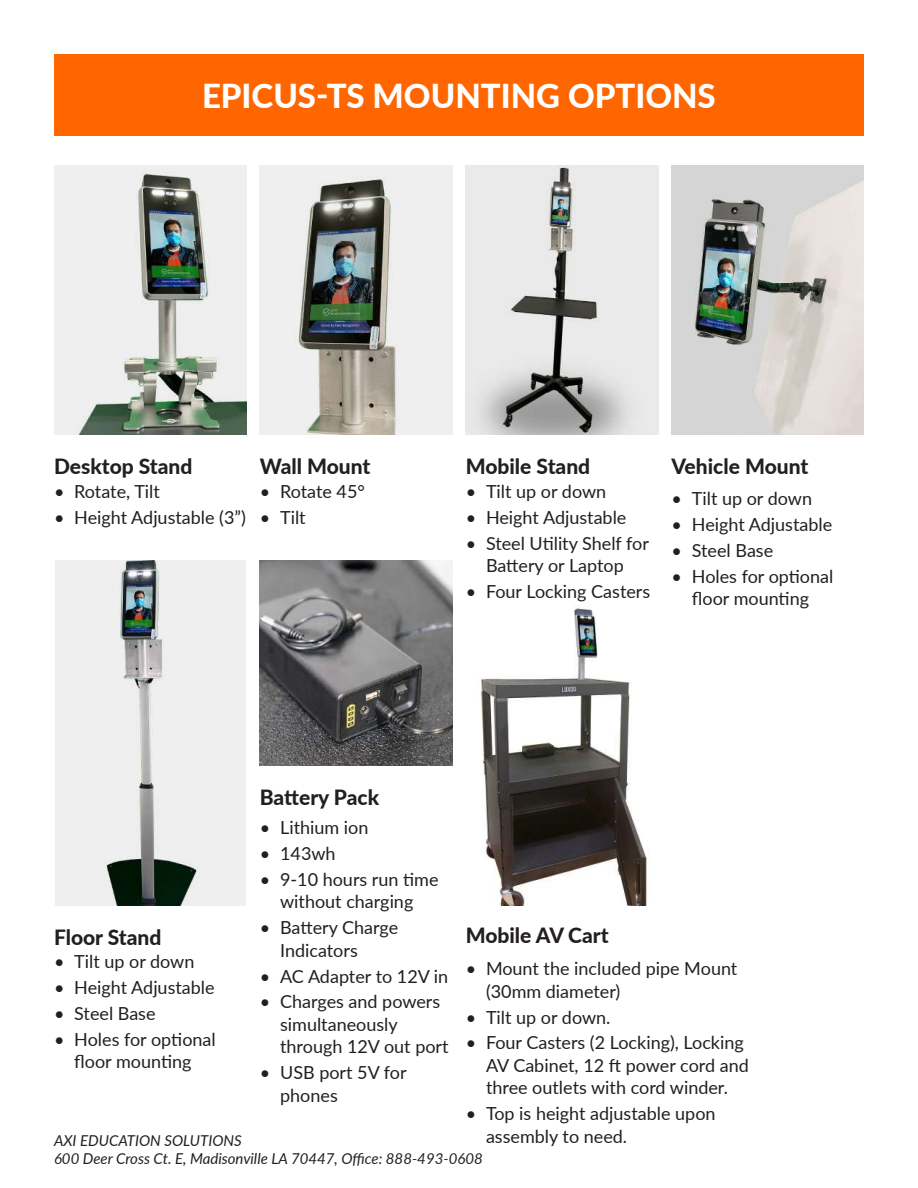
<style>
.page{position:relative;width:918px;height:1188px;background:#fff}
.page>*{position:absolute;margin:0;border:0;box-sizing:border-box;transform-origin:0 0}
.t1{font:800 33px "Lato";color:#fff}
.t2{font:800 21px "Lato";color:#231f20}
.t3{font:18px/22.5px "Lato";color:#231f20}
.t4{font:italic 15px/18px "Lato";color:#231f20}
</style>
<div class="page">
<div style="left:54px;top:54px;width:810px;height:82px;background:#f60"></div>
<img style="left:54px;top:166px;width:192px;height:268px">
<img style="left:260px;top:166px;width:192px;height:268px">
<img style="left:466px;top:166px;width:192px;height:268px">
<img style="left:672px;top:166px;width:192px;height:268px">
<img style="left:55px;top:561px;width:190px;height:344px">
<img style="left:260px;top:561px;width:192px;height:204px">
<img style="left:480px;top:608px;width:169px;height:297px">
<h1 class="t1" style="left:202px;top:71px;width:515px">EPICUS-TS MOUNTING OPTIONS</h1>
<p class="t2" style="left:54px;top:450px;width:140px">Desktop Stand</p>
<p class="t2" style="left:672px;top:450px;width:138px">Vehicle Mount</p>
<p class="t2" style="left:260px;top:450px;width:112px">Wall Mount</p>
<p class="t2" style="left:466px;top:450px;width:126px">Mobile Stand</p>
<p class="t3" style="left:54px;top:479px;width:107px">• Rotate, Tilt</p>
<p class="t3" style="left:54px;top:505px;width:193px">• Height Adjustable (3”)</p>
<p class="t3" style="left:260px;top:479px;width:107px">• Rotate 45°</p>
<p class="t3" style="left:260px;top:505px;width:47px">• Tilt</p>
<p class="t2" style="left:260px;top:782px;width:121px">Battery Pack</p>
<p class="t3" style="left:466px;top:479px;width:142px">• Tilt up or down</p>
<p class="t3" style="left:466px;top:505px;width:162px">• Height Adjustable</p>
<p class="t3" style="left:466px;top:531px;width:185px;text-align:center">• Steel Utility Shelf for<br>Battery or Laptop</p>
<p class="t3" style="left:466px;top:579px;width:186px">• Four Locking Casters</p>
<p class="t3" style="left:672px;top:487px;width:142px">• Tilt up or down</p>
<p class="t3" style="left:672px;top:512px;width:162px">• Height Adjustable</p>
<p class="t3" style="left:672px;top:538px;width:103px">• Steel Base</p>
<p class="t3" style="left:672px;top:564px;width:163px;text-align:center">• Holes for optional floor mounting</p>
<p class="t3" style="left:260px;top:815px;width:110px">• Lithium ion</p>
<p class="t3" style="left:260px;top:841px;width:77px">• 143wh</p>
<p class="t3" style="left:260px;top:867px;width:180px;text-align:center">• 9-10 hours run time without charging</p>
<p class="t3" style="left:280px;top:916px;width:120px;text-indent:-20px">• Battery Charge<br>Indicators</p>
<p class="t3" style="left:260px;top:964px;width:190px">• AC Adapter to 12V in</p>
<p class="t3" style="left:280px;top:990px;width:170px;text-indent:-20px">• Charges and powers simultaneously through 12V out port</p>
<p class="t3" style="left:280px;top:1061px;width:128px;text-indent:-20px">• USB port 5V for phones</p>
<p class="t2" style="left:466px;top:920px;width:144px">Mobile AV Cart</p>
<p class="t2" style="left:54px;top:921px;width:109px">Floor Stand</p>
<p class="t3" style="left:54px;top:950px;width:142px">• Tilt up or down</p>
<p class="t3" style="left:54px;top:976px;width:162px">• Height Adjustable</p>
<p class="t3" style="left:54px;top:1001px;width:103px">• Steel Base</p>
<p class="t3" style="left:54px;top:1027px;width:163px;text-align:center">• Holes for optional floor mounting</p>
<p class="t3" style="left:486px;top:957px;width:253px;text-indent:-20px">• Mount the included pipe Mount (30mm diameter)</p>
<p class="t3" style="left:466px;top:1005px;width:146px">• Tilt up or down.</p>
<p class="t3" style="left:486px;top:1031px;width:264px;text-indent:-20px">• Four Casters (2 Locking), Locking<br>AV Cabinet, 12 ft power cord and three outlets with cord winder.</p>
<p class="t3" style="left:486px;top:1102px;width:231px;text-indent:-20px">• Top is height adjustable upon assembly to need.</p>
<p class="t4" style="left:54px;top:1131px;width:430px">AXI EDUCATION SOLUTIONS<br>600 Deer Cross Ct. E, Madisonville LA 70447, Office: 888-493-0608</p>
</div>
